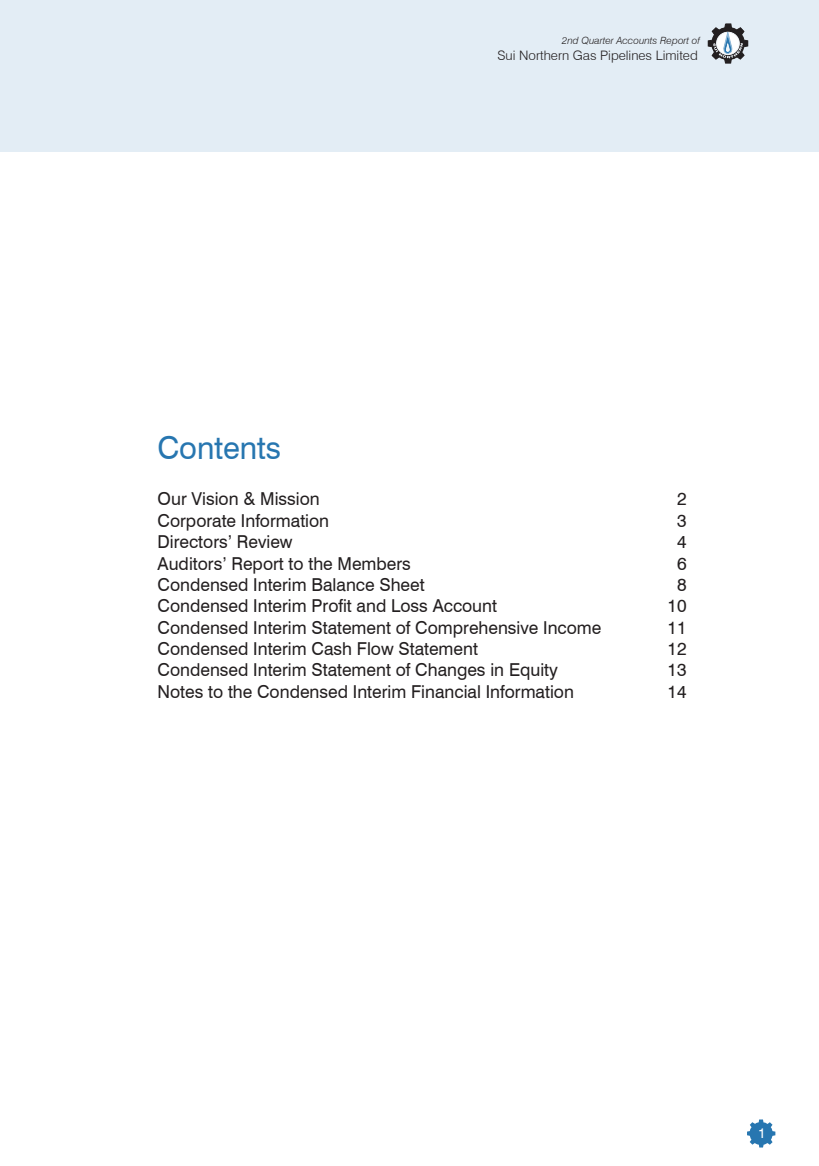
<style>
.page{position:relative;width:819px;height:1166px;background:#fff}
.page>*{position:absolute;margin:0;border:0;box-sizing:border-box;transform-origin:0 0}
.t1{font:31.5px "Swiss 721 BT";color:#2776b0}
.t2{font:17.85px "Swiss 721 BT";color:#231f20}
.t3{font:14px "Swiss 721 BT";color:#fff}
.t4{font:300 12.95px "Swiss 721 BT";color:#231f20}
.t5{font:italic 300 9.97px "Swiss 721 BT";color:#231f20}
</style>
<div class="page">
<div style="left:0;top:0;width:819px;height:151px;background:#e3edf5"></div>
<svg style="left:747px;top:1119px;width:28px;height:28px"></svg>
<svg style="left:708px;top:23px;width:40px;height:41px"></svg>
<p class="t5" style="left:562px;top:34px;width:140px">2nd Quarter Accounts Report of</p>
<p class="t4" style="left:498px;top:47px;width:202px">Sui Northern Gas Pipelines Limited</p>
<h1 class="t1" style="left:157px;top:429px;width:125px">Contents</h1>
<p class="t2" style="left:158px;top:488px;width:164px">Our Vision &amp; Mission</p>
<p class="t2" style="left:677px;top:488px;width:11px">2</p>
<p class="t2" style="left:158px;top:509px;width:173px">Corporate Information</p>
<p class="t2" style="left:677px;top:509px;width:11px">3</p>
<p class="t2" style="left:158px;top:531px;width:136px">Directors’ Review</p>
<p class="t2" style="left:677px;top:531px;width:11px">4</p>
<p class="t2" style="left:158px;top:552px;width:255px">Auditors’ Report to the Members</p>
<p class="t2" style="left:677px;top:552px;width:11px">6</p>
<p class="t2" style="left:158px;top:574px;width:268px">Condensed Interim Balance Sheet</p>
<p class="t2" style="left:677px;top:574px;width:11px">8</p>
<p class="t2" style="left:158px;top:595px;width:341px">Condensed Interim Profit and Loss Account</p>
<p class="t2" style="left:668px;top:595px;width:21px">10</p>
<p class="t2" style="left:158px;top:616px;width:445px">Condensed Interim Statement of Comprehensive Income</p>
<p class="t2" style="left:668px;top:616px;width:21px">11</p>
<p class="t2" style="left:158px;top:638px;width:322px">Condensed Interim Cash Flow Statement</p>
<p class="t2" style="left:668px;top:638px;width:21px">12</p>
<p class="t2" style="left:158px;top:659px;width:402px">Condensed Interim Statement of Changes in Equity</p>
<p class="t2" style="left:668px;top:659px;width:21px">13</p>
<p class="t2" style="left:158px;top:680px;width:418px">Notes to the Condensed Interim Financial Information</p>
<p class="t2" style="left:668px;top:680px;width:21px">14</p>
<p class="t3" style="left:758px;top:1124px;width:9px">1</p>
</div>
